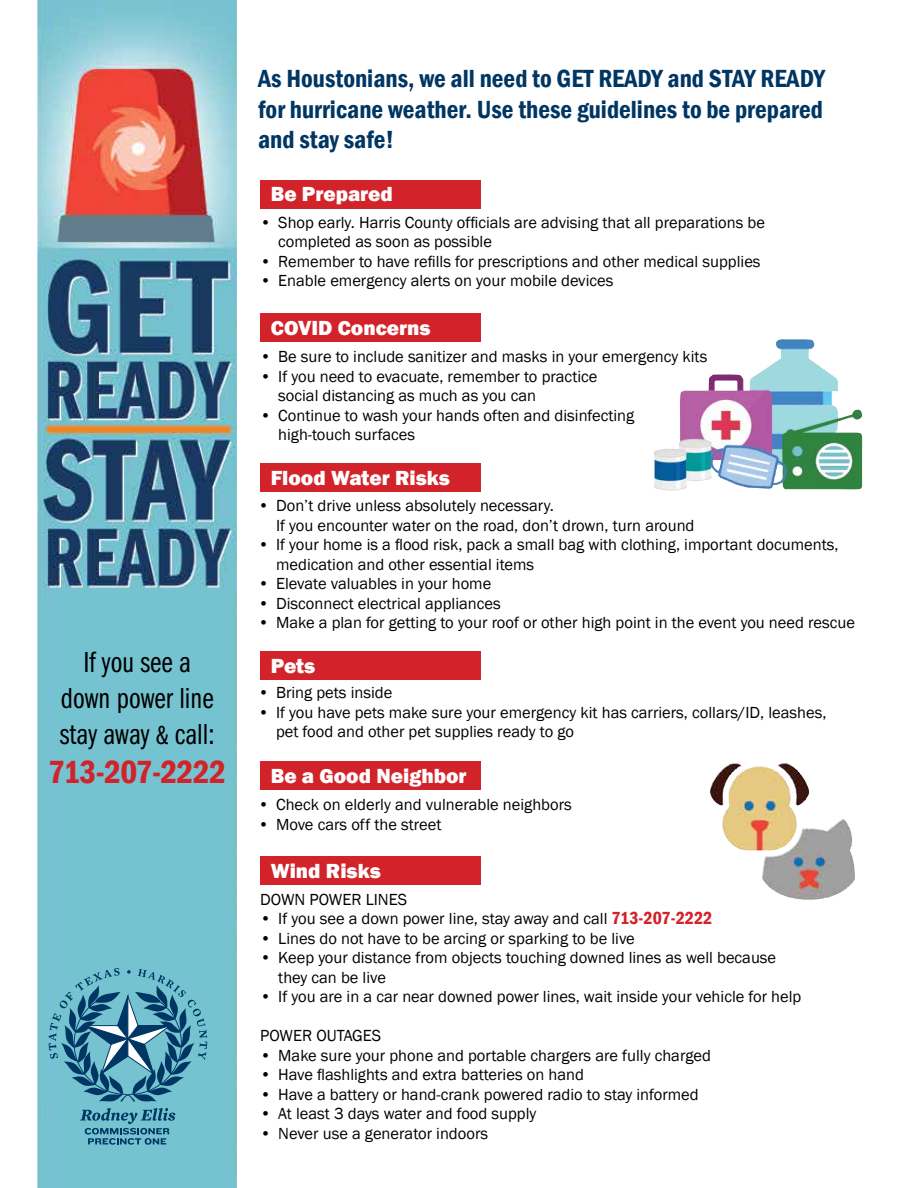
<style>
.page{position:relative;width:918px;height:1188px;background:#fff}
.page>*{position:absolute;margin:0;border:0;box-sizing:border-box;transform-origin:0 0}
.t1{font:600 condensed 33px "Franklin Gothic";letter-spacing:-.02em;color:#d2232a}
.t2{font:30px/36px "Franklin Gothic LT Pro Bk Cm";color:#000;text-align:center}
.t3{font:600 condensed 25.5px/30.6px "Franklin Gothic";color:#003663;text-align:justify}
.t4{font:800 21px "Franklin Gothic";color:#fff}
.t5{font:16.5px/19.5px "Franklin Gothic";color:#000}
.s1{font-size:27px}
.s2{font-weight:600;font-stretch:condensed;font-size:18px;color:#d2232a}
</style>
<div class="page">
<img style="left:38px;top:0;width:199px;height:1188px">
<div style="left:260px;top:180px;width:221px;height:28px;background:#d2232a"></div>
<div style="left:260px;top:314px;width:221px;height:28px;background:#d2232a"></div>
<div style="left:260px;top:856px;width:221px;height:28px;background:#d2232a"></div>
<div style="left:260px;top:464px;width:221px;height:28px;background:#d2232a"></div>
<div style="left:260px;top:651px;width:221px;height:28px;background:#d2232a"></div>
<div style="left:260px;top:762px;width:221px;height:28px;background:#d2232a"></div>
<svg style="left:49px;top:968px;width:158px;height:134px"></svg>
<svg style="left:80px;top:1108px;width:96px;height:37px"></svg>
<img style="left:654px;top:339px;width:209px;height:152px">
<img style="left:709px;top:763px;width:101px;height:76px">
<h2 class="t2" style="left:60px;top:644px;width:156px">If you see a down power line stay away <span class="s1">&amp;</span> call:</h2>
<h1 class="t1" style="left:48px;top:750px;width:179px">713-207-2222</h1>
<h3 class="t3" style="left:258px;top:63px;width:568px">As Houstonians, we all need to GET READY and STAY READY for hurricane weather. Use these guidelines to be prepared and stay safe!</h3>
<p class="t4" style="left:271px;top:181px;width:124px">Be Prepared</p>
<p class="t5" style="left:278px;top:213px;width:488px;text-indent:-18px">• Shop early. Harris County officials are advising that all preparations be completed as soon as possible</p>
<p class="t5" style="left:260px;top:252px;width:502px">• Remember to have refills for prescriptions and other medical supplies</p>
<p class="t5" style="left:260px;top:272px;width:355px">• Enable emergency alerts on your mobile devices</p>
<p class="t4" style="left:271px;top:315px;width:161px">COVID Concerns</p>
<p class="t5" style="left:260px;top:347px;width:449px">• Be sure to include sanitizer and masks in your emergency kits</p>
<p class="t5" style="left:278px;top:367px;width:321px;text-indent:-18px">• If you need to evacuate, remember to practice social distancing as much as you can</p>
<p class="t5" style="left:278px;top:406px;width:358px;text-indent:-18px">• Continue to wash your hands often and disinfecting high-touch surfaces</p>
<p class="t4" style="left:271px;top:465px;width:181px">Flood Water Risks</p>
<p class="t5" style="left:276px;top:496px;width:420px;text-indent:-18px">• Don’t drive unless absolutely necessary.<br>If you encounter water on the road, don’t drown, turn around</p>
<p class="t5" style="left:276px;top:535px;width:564px;text-indent:-18px">• If your home is a flood risk, pack a small bag with clothing, important documents, medication and other essential items</p>
<p class="t5" style="left:258px;top:574px;width:235px">• Elevate valuables in your home</p>
<p class="t5" style="left:258px;top:594px;width:244px">• Disconnect electrical appliances</p>
<p class="t5" style="left:258px;top:613px;width:598px">• Make a plan for getting to your roof or other high point in the event you need rescue</p>
<p class="t4" style="left:271px;top:652px;width:46px">Pets</p>
<p class="t5" style="left:258px;top:683px;width:136px">• Bring pets inside</p>
<p class="t5" style="left:276px;top:703px;width:552px;text-indent:-18px">• If you have pets make sure your emergency kit has carriers, collars/ID, leashes, pet food and other pet supplies ready to go</p>
<p class="t4" style="left:271px;top:762px;width:197px">Be a Good Neighbor</p>
<p class="t5" style="left:258px;top:796px;width:315px">• Check on elderly and vulnerable neighbors</p>
<p class="t5" style="left:258px;top:815px;width:185px">• Move cars off the street</p>
<p class="t4" style="left:271px;top:857px;width:112px">Wind Risks</p>
<p class="t5" style="left:260px;top:890px;width:148px">DOWN POWER LINES</p>
<p class="t5" style="left:260px;top:909px;width:454px">• If you see a down power line, stay away and call <span class="s2">713-207-2222</span></p>
<p class="t5" style="left:260px;top:929px;width:376px">• Lines do not have to be arcing or sparking to be live</p>
<p class="t5" style="left:278px;top:948px;width:499px;text-indent:-18px">• Keep your distance from objects touching downed lines as well because they can be live</p>
<p class="t5" style="left:260px;top:987px;width:543px">• If you are in a car near downed power lines, wait inside your vehicle for help</p>
<p class="t5" style="left:260px;top:1026px;width:123px">POWER OUTAGES</p>
<p class="t5" style="left:260px;top:1046px;width:452px">• Make sure your phone and portable chargers are fully charged</p>
<p class="t5" style="left:260px;top:1065px;width:325px">• Have flashlights and extra batteries on hand</p>
<p class="t5" style="left:260px;top:1085px;width:440px">• Have a battery or hand-crank powered radio to stay informed</p>
<p class="t5" style="left:260px;top:1104px;width:278px">• At least 3 days water and food supply</p>
<p class="t5" style="left:260px;top:1124px;width:229px">• Never use a generator indoors</p>
</div>
